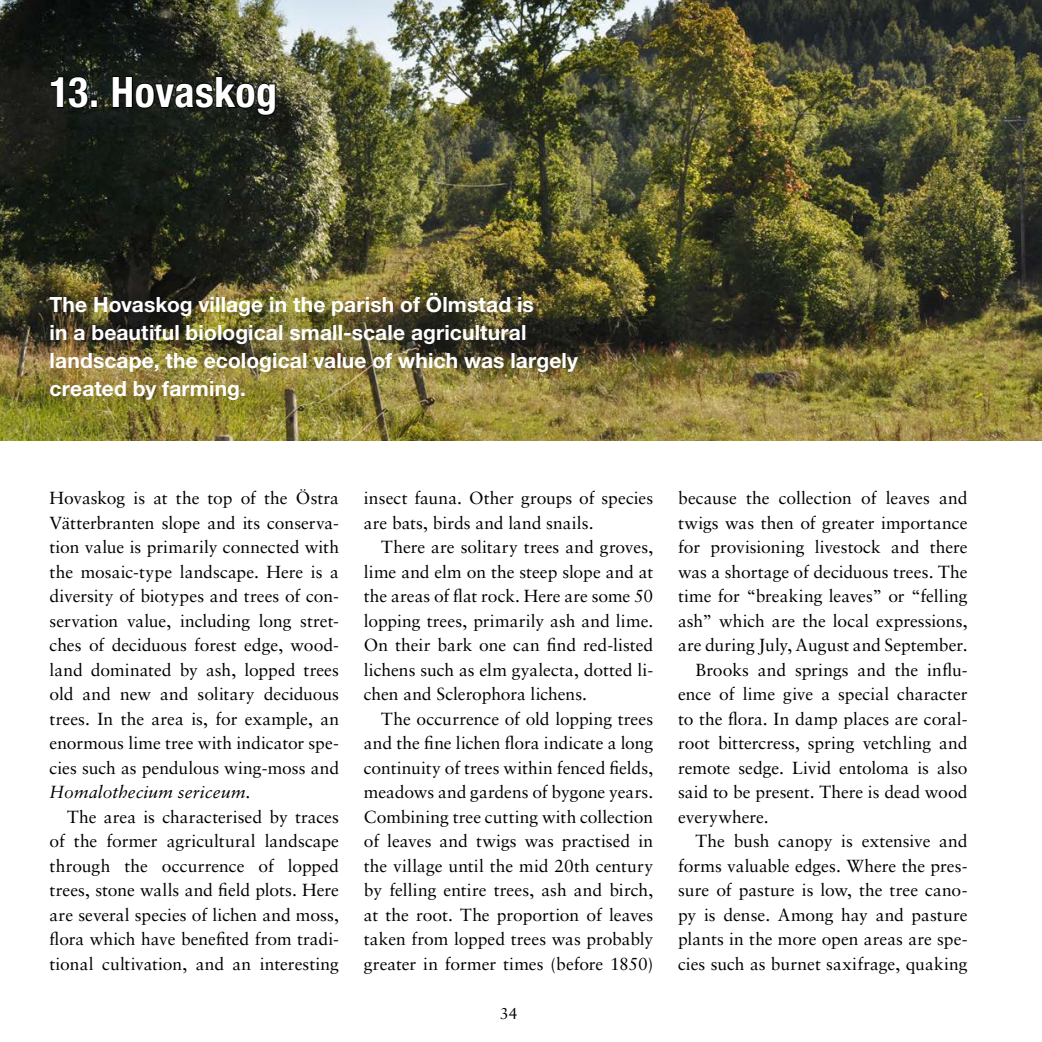
<style>
.page{position:relative;width:1042px;height:1042px;background:#fff}
.page>*{position:absolute;margin:0;border:0;box-sizing:border-box;transform-origin:0 0}
.t1{font:700 condensed 42px "Helvetica Neue";letter-spacing:.01em;color:#fff}
.t2{font:700 21px/28px "Helvetica Neue";letter-spacing:.005em;color:#fff}
.t3{font:17.5px/24.5px "Sabon";color:#000;text-align:justify}
.t4{font:15.75px "Sabon";color:#000}
.s1{font-style:italic}
</style>
<div class="page">
<img style="left:0;top:0;width:1042px;height:440px">
<hr style="left:1041px;top:0;width:1px;height:264px;background:#ede7bc">
<svg style="left:50px;top:76px;width:39px;height:33px"></svg>
<div style="left:90px;top:100px;width:8px;height:8px;border:2px solid #000"></div>
<svg style="left:111px;top:75px;width:166px;height:44px"></svg>
<h1 class="t1" style="left:50px;top:67px;width:229px">13. Hovaskog</h1>
<p class="t2" style="left:50px;top:290px;width:530px">The Hovaskog village in the parish of Ölmstad is<br>in a beautiful biological small-scale agricultural landscape, the ecological value of which was largely created by farming.</p>
<p class="t3" style="left:50px;top:485px;width:291px">Hovaskog is at the top of the Östra Vätterbranten slope and its conserva&shy;tion value is primarily connected with the mosaic-type landscape. Here is a diversity of biotypes and trees of con&shy;servation value, including long stret&shy;ches of deciduous forest edge, wood&shy;land dominated by ash, lopped trees old and new and solitary deciduous trees. In the area is, for example, an enormous lime tree with indicator spe&shy;cies such as pendulous wing-moss and <span class="s1">Homalothecium sericeum</span>.</p>
<p class="t3" style="left:50px;top:804px;width:291px;text-indent:17px">The area is characterised by traces of the former agricultural landscape through the occurrence of lopped trees, stone walls and field plots. Here are several species of lichen and moss, flora which have benefited from tradi&shy;tional cultivation, and an interesting</p>
<p class="t3" style="left:364px;top:485px;width:291px">insect fauna. Other groups of species are bats, birds and land snails.</p>
<p class="t3" style="left:364px;top:534px;width:291px;text-indent:17px">There are solitary trees and groves, lime and elm on the steep slope and at the areas of flat rock. Here are some 50 lopping trees, primarily ash and lime.<br>On their bark one can find red-listed lichens such as elm gyalecta, dotted li&shy;chen and Sclerophora lichens.</p>
<p class="t3" style="left:364px;top:706px;width:291px;text-indent:17px">The occurrence of old lopping trees and the fine lichen flora indicate a long continuity of trees within fenced fields, meadows and gardens of bygone years.<br>Combining tree cutting with collection of leaves and twigs was practised in the village until the mid 20th century by felling entire trees, ash and birch, at the root. The proportion of leaves taken from lopped trees was probably greater in former times (before 1850)</p>
<p class="t4" style="left:500px;top:1004px;width:19px">34</p>
<p class="t3" style="left:678px;top:485px;width:291px">because the collection of leaves and</p>
<p class="t3" style="left:678px;top:510px;width:291px">twigs was then of greater importance</p>
<p class="t3" style="left:678px;top:534px;width:291px">for provisioning livestock and there</p>
<p class="t3" style="left:678px;top:559px;width:291px">was a shortage of deciduous trees. The</p>
<p class="t3" style="left:678px;top:583px;width:291px">time for “breaking leaves” or “felling</p>
<p class="t3" style="left:678px;top:608px;width:291px">ash” which are the local expressions,</p>
<p class="t3" style="left:678px;top:632px;width:291px">are during July, August and September.</p>
<p class="t3" style="left:695px;top:657px;width:273px">Brooks and springs and the influ-</p>
<p class="t3" style="left:678px;top:681px;width:291px">ence of lime give a special character</p>
<p class="t3" style="left:678px;top:706px;width:291px">to the flora. In damp places are coral-</p>
<p class="t3" style="left:678px;top:730px;width:291px">root bittercress, spring vetchling and</p>
<p class="t3" style="left:678px;top:755px;width:291px">remote sedge. Livid entoloma is also</p>
<p class="t3" style="left:678px;top:779px;width:291px">said to be present. There is dead wood</p>
<p class="t3" style="left:678px;top:804px;width:92px">everywhere.</p>
<p class="t3" style="left:695px;top:828px;width:273px">The bush canopy is extensive and</p>
<p class="t3" style="left:678px;top:853px;width:291px">forms valuable edges. Where the pres-</p>
<p class="t3" style="left:678px;top:877px;width:291px">sure of pasture is low, the tree cano-</p>
<p class="t3" style="left:678px;top:902px;width:291px">py is dense. Among hay and pasture</p>
<p class="t3" style="left:678px;top:926px;width:291px">plants in the more open areas are spe-</p>
<p class="t3" style="left:678px;top:951px;width:291px">cies such as burnet saxifrage, quaking</p>
</div>
